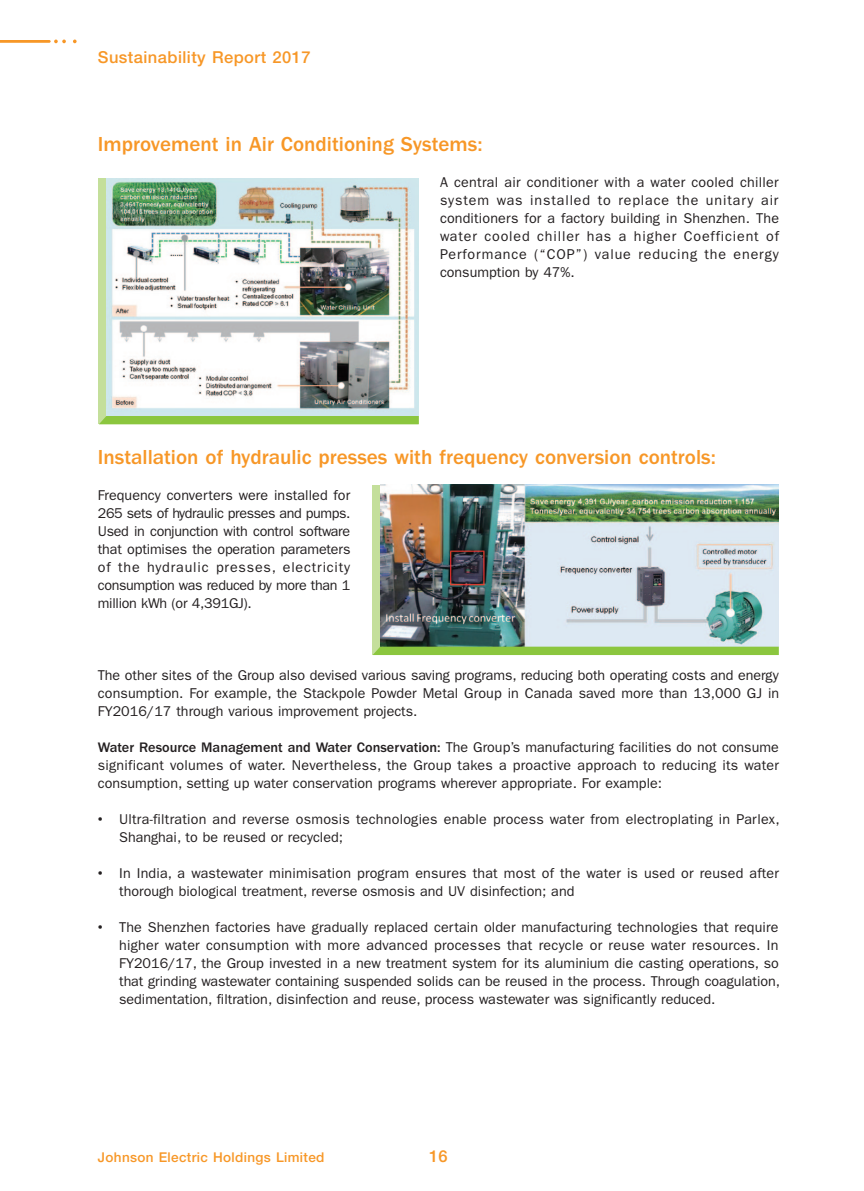
<style>
.page{position:relative;width:864px;height:1191px;background:#fff}
.page>*{position:absolute;margin:0;border:0;box-sizing:border-box;transform-origin:0 0}
.t1{font:500 21px "ITC Franklin Gothic Std";color:#f79727}
.t2{font:500 16.5px "Helvetica Neue LT Std";letter-spacing:.025em;color:#f79727}
.t3{font:14.25px/18px "ITC Franklin Gothic Std";color:#231f20;text-align:justify}
.t4{font:500 13.5px "Helvetica Neue LT Std";letter-spacing:.025em;color:#f79727}
.s1{font-weight:500}
.s2{font-family:"Arial"}
</style>
<div class="page">
<svg style="left:73px;top:40px;width:4px;height:3px"></svg>
<svg style="left:0;top:40px;width:66px;height:3px"></svg>
<div style="left:98px;top:178px;width:320px;height:245px;background:#c4df9b"></div>
<div style="left:99px;top:416px;width:320px;height:8px;background:#8bc63e"></div>
<img style="left:106px;top:178px;width:312px;height:238px">
<div style="left:371px;top:484px;width:289px;height:170px;background:#c4df9b"></div>
<img style="left:380px;top:484px;width:398px;height:162px">
<svg style="left:372px;top:646px;width:407px;height:9px;background:#8dc548"></svg>
<p class="t2" style="left:98px;top:47px;width:214px">Sustainability Report 2017</p>
<p class="t1" style="left:98px;top:133px;width:386px">Improvement in Air Conditioning Systems:</p>
<p class="t3" style="left:440px;top:174px;width:340px">A central air conditioner with a water cooled chiller system was installed to replace the unitary air conditioners for a factory building in Shenzhen. The water cooled chiller has a higher Coefficient of Performance (“COP”) value reducing the energy consumption by 47%.</p>
<p class="t1" style="left:98px;top:445px;width:619px">Installation of hydraulic presses with frequency conversion controls:</p>
<p class="t3" style="left:98px;top:486px;width:254px">Frequency converters were installed for 265 sets of hydraulic presses and pumps.<br>Used in conjunction with control software that optimises the operation parameters of the hydraulic presses, electricity consumption was reduced by more than 1 million kWh (or 4,391GJ).</p>
<p class="t3" style="left:98px;top:666px;width:682px">The other sites of the Group also devised various saving programs, reducing both operating costs and energy consumption. For example, the Stackpole Powder Metal Group in Canada saved more than 13,000 GJ in FY2016/17 through various improvement projects.</p>
<p class="t3" style="left:98px;top:738px;width:682px"><span class="s1">Water Resource Management and Water Conservation:</span> The Group’s manufacturing facilities do not consume significant volumes of water. Nevertheless, the Group takes a proactive approach to reducing its water consumption, setting up water conservation programs wherever appropriate. For example:</p>
<p class="t3" style="left:119px;top:810px;width:661px;text-indent:-21px"><span class="s2">•</span> Ultra-filtration and reverse osmosis technologies enable process water from electroplating in Parlex,<br>Shanghai, to be reused or recycled;</p>
<p class="t3" style="left:119px;top:864px;width:661px;text-indent:-21px"><span class="s2">•</span> In India, a wastewater minimisation program ensures that most of the water is used or reused after thorough biological treatment, reverse osmosis and UV disinfection; and</p>
<p class="t3" style="left:119px;top:918px;width:662px;text-indent:-21px"><span class="s2">•</span> The Shenzhen factories have gradually replaced certain older manufacturing technologies that require higher water consumption with more advanced processes that recycle or reuse water resources. In FY2016/17, the Group invested in a new treatment system for its aluminium die casting operations, so that grinding wastewater containing suspended solids can be reused in the process. Through coagulation, sedimentation, filtration, disinfection and reuse, process wastewater was significantly reduced.</p>
<p class="t4" style="left:98px;top:1149px;width:228px">Johnson Electric Holdings Limited</p>
<p class="t2" style="left:429px;top:1146px;width:20px">16</p>
</div>
